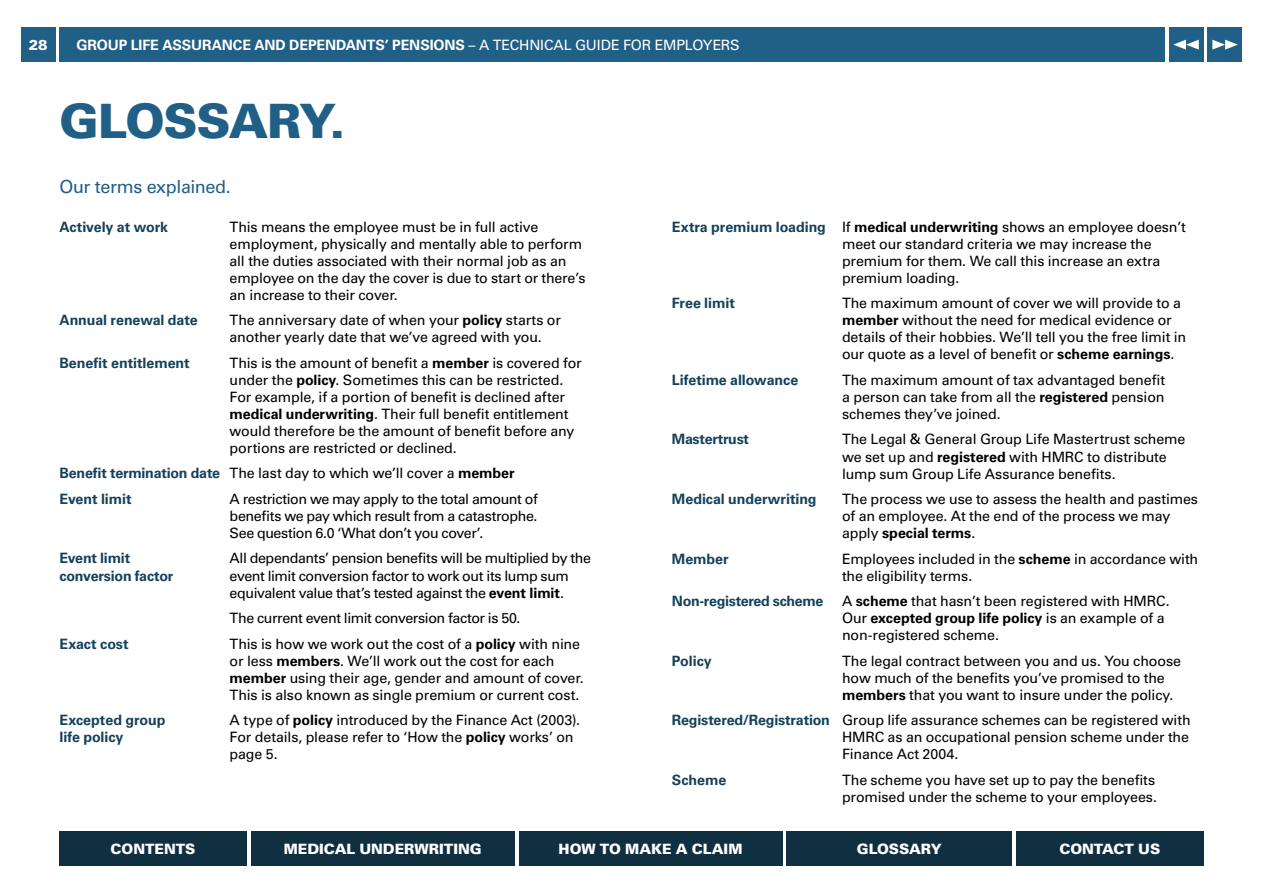
<style>
.page{position:relative;width:1263px;height:893px;background:#fff}
.page>*{position:absolute;margin:0;border:0;box-sizing:border-box;transform-origin:0 0}
.t1{font:900 47.4px "Univers LT";letter-spacing:-.03em;color:#216086}
.t2{font:18px "Univers LT";letter-spacing:-.02em;color:#216086}
.t3{font:14.25px/17px "Univers LT";letter-spacing:-.01em;color:#000}
.t4{font:700 14.25px/25.5px "Univers LT";letter-spacing:-.005em;color:#15415a}
.t5{font:14.25px/17px "Univers LT";letter-spacing:-.03em;color:#000}
.t6{font:700 14.25px "Univers LT Std";letter-spacing:-.01em;color:#fff}
.t7{font:900 14.25px "Univers LT";letter-spacing:-.005em;color:#fff}
.t8{font:700 14.25px "Univers LT";letter-spacing:-.025em;color:#15415a}
.s1{font-family:"Univers LT";font-weight:400}
.s2{font-weight:700}
.s3{font-weight:400;color:#000}
.s4{color:#000}
.s5{font-weight:700;color:#15415a}
</style>
<div class="page">
<div style="left:60px;top:28px;width:1105px;height:34px;background:#216086"></div>
<div style="left:21px;top:28px;width:34px;height:34px;background:#216086"></div>
<div style="left:60px;top:831px;width:187px;height:34px;background:#102f41"></div>
<div style="left:1016px;top:831px;width:187px;height:34px;background:#102f41"></div>
<div style="left:251px;top:831px;width:263px;height:34px;background:#102f41"></div>
<div style="left:519px;top:831px;width:263px;height:34px;background:#102f41"></div>
<div style="left:787px;top:831px;width:225px;height:34px;background:#102f41"></div>
<div style="left:1208px;top:28px;width:34px;height:34px;background:#216086"></div>
<svg style="left:1212px;top:40px;width:26px;height:10px"></svg>
<div style="left:1169px;top:28px;width:34px;height:34px;background:#216086"></div>
<svg style="left:1173px;top:40px;width:26px;height:10px"></svg>
<p class="t7" style="left:29px;top:36px;width:20px">28</p>
<p class="t6" style="left:77px;top:37px;width:665px">GROUP LIFE ASSURANCE AND DEPENDANTS’ PENSIONS <span class="s1">– A TECHNICAL GUIDE FOR EMPLOYERS</span></p>
<h1 class="t1" style="left:60px;top:91px;width:288px">GLOSSARY.</h1>
<p class="t2" style="left:60px;top:176px;width:173px">Our terms explained.</p>
<p class="t4" style="left:60px;top:214px;width:110px">Actively at work</p>
<p class="t3" style="left:230px;top:218px;width:357px">This means the employee must be in full active employment, physically and mentally able to perform all the duties associated with their normal job as an employee on the day the cover is due to start or there’s an increase to their cover.</p>
<p class="t4" style="left:60px;top:308px;width:140px">Annual renewal date</p>
<p class="t3" style="left:230px;top:312px;width:333px">The anniversary date of when your <span class="s2">policy</span> starts or another yearly date that we’ve agreed with you.</p>
<p class="t4" style="left:60px;top:350px;width:132px">Benefit entitlement</p>
<p class="t3" style="left:230px;top:354px;width:354px">This is the amount of benefit a <span class="s2">member</span> is covered for under the <span class="s2">policy</span>. Sometimes this can be restricted.<br>For example, if a portion of benefit is declined after <span class="s2">medical underwriting</span>. Their full benefit entitlement would therefore be the amount of benefit before any portions are restricted or declined.</p>
<p class="t4" style="left:60px;top:461px;width:457px">Benefit termination date <span class="s3">The last day to which we’ll cover a</span> <span class="s4">member<br></span>Event limit</p>
<p class="t3" style="left:230px;top:490px;width:310px;text-align:justify">A restriction we may apply to the total amount of benefits we pay which result from a catastrophe.<br>See question 6.0 ‘What don’t you cover’.</p>
<p class="t4" style="left:60px;top:546px;width:72px">Event limit</p>
<p class="t5" style="left:230px;top:550px;width:363px">All dependants’ pension benefits will be multiplied by the</p>
<p class="t4" style="left:60px;top:563px;width:115px">conversion factor</p>
<p class="t5" style="left:230px;top:567px;width:341px">event limit conversion factor to work out its lump sum equivalent value that’s tested against the <span class="s2">event limit</span>.</p>
<p class="t5" style="left:230px;top:610px;width:292px">The current event limit conversion factor is 50.</p>
<p class="t4" style="left:60px;top:631px;width:71px">Exact cost</p>
<p class="t3" style="left:230px;top:635px;width:356px">This is how we work out the cost of a <span class="s2">policy</span> with nine or less <span class="s2">members</span>. We’ll work out the cost for each <span class="s2">member</span> using their age, gender and amount of cover.<br>This is also known as single premium or current cost.</p>
<p class="t4" style="left:60px;top:707px;width:107px">Excepted group</p>
<p class="t3" style="left:230px;top:712px;width:352px">A type of <span class="s2">policy</span> introduced by the Finance Act (2003).</p>
<p class="t4" style="left:60px;top:724px;width:65px">life policy</p>
<p class="t3" style="left:230px;top:729px;width:345px">For details, please refer to ‘How the <span class="s2">policy</span> works’ on page 5.</p>
<p class="t3" style="left:842px;top:218px;width:345px;text-indent:-170px"><span class="s5">Extra premium loading</span> If <span class="s2">medical underwriting</span> shows an employee doesn’t meet our standard criteria we may increase the premium for them. We call this increase an extra premium loading.</p>
<p class="t4" style="left:672px;top:291px;width:64px">Free limit</p>
<p class="t3" style="left:842px;top:295px;width:346px">The maximum amount of cover we will provide to a <span class="s2">member</span> without the need for medical evidence or details of their hobbies. We’ll tell you the free limit in our quote as a level of benefit or <span class="s2">scheme earnings</span>.</p>
<p class="t4" style="left:672px;top:367px;width:128px">Lifetime allowance</p>
<p class="t3" style="left:842px;top:371px;width:325px;text-align:justify">The maximum amount of tax advantaged benefit a person can take from all the <span class="s2">registered</span> pension schemes they’ve joined.</p>
<p class="t8" style="left:672px;top:431px;width:79px">Mastertrust</p>
<p class="t3" style="left:842px;top:431px;width:345px">The Legal &amp; General Group Life Mastertrust scheme we set up and <span class="s2">registered</span> with HMRC to distribute lump sum Group Life Assurance benefits.</p>
<p class="t4" style="left:672px;top:486px;width:146px">Medical underwriting</p>
<p class="t3" style="left:842px;top:491px;width:357px">The process we use to assess the health and pastimes of an employee. At the end of the process we may apply <span class="s2">special terms</span>.</p>
<p class="t4" style="left:672px;top:546px;width:58px">Member</p>
<p class="t3" style="left:842px;top:550px;width:358px">Employees included in the <span class="s2">scheme</span> in accordance with the eligibility terms.</p>
<p class="t8" style="left:672px;top:593px;width:153px">Non-registered scheme</p>
<p class="t3" style="left:842px;top:593px;width:329px">A <span class="s2">scheme</span> that hasn’t been registered with HMRC.<br>Our <span class="s2">excepted group life policy</span> is an example of a non-registered scheme.</p>
<p class="t4" style="left:672px;top:648px;width:41px">Policy</p>
<p class="t3" style="left:842px;top:652px;width:340px">The legal contract between you and us. You choose how much of the benefits you’ve promised to the <span class="s2">members</span> that you want to insure under the policy.</p>
<p class="t3" style="left:842px;top:712px;width:350px;text-align:justify;text-indent:-170px"><span class="s5">Registered/Registration</span> Group life assurance schemes can be registered with HMRC as an occupational pension scheme under the Finance Act 2004.</p>
<p class="t4" style="left:672px;top:767px;width:56px">Scheme</p>
<p class="t3" style="left:842px;top:771px;width:316px">The scheme you have set up to pay the benefits promised under the scheme to your employees.</p>
<p class="t7" style="left:111px;top:840px;width:86px">CONTENTS</p>
<p class="t7" style="left:284px;top:840px;width:199px">MEDICAL UNDERWRITING</p>
<p class="t7" style="left:559px;top:840px;width:185px">HOW TO MAKE A CLAIM</p>
<p class="t7" style="left:857px;top:840px;width:86px">GLOSSARY</p>
<p class="t7" style="left:1059px;top:840px;width:102px">CONTACT US</p>
</div>
